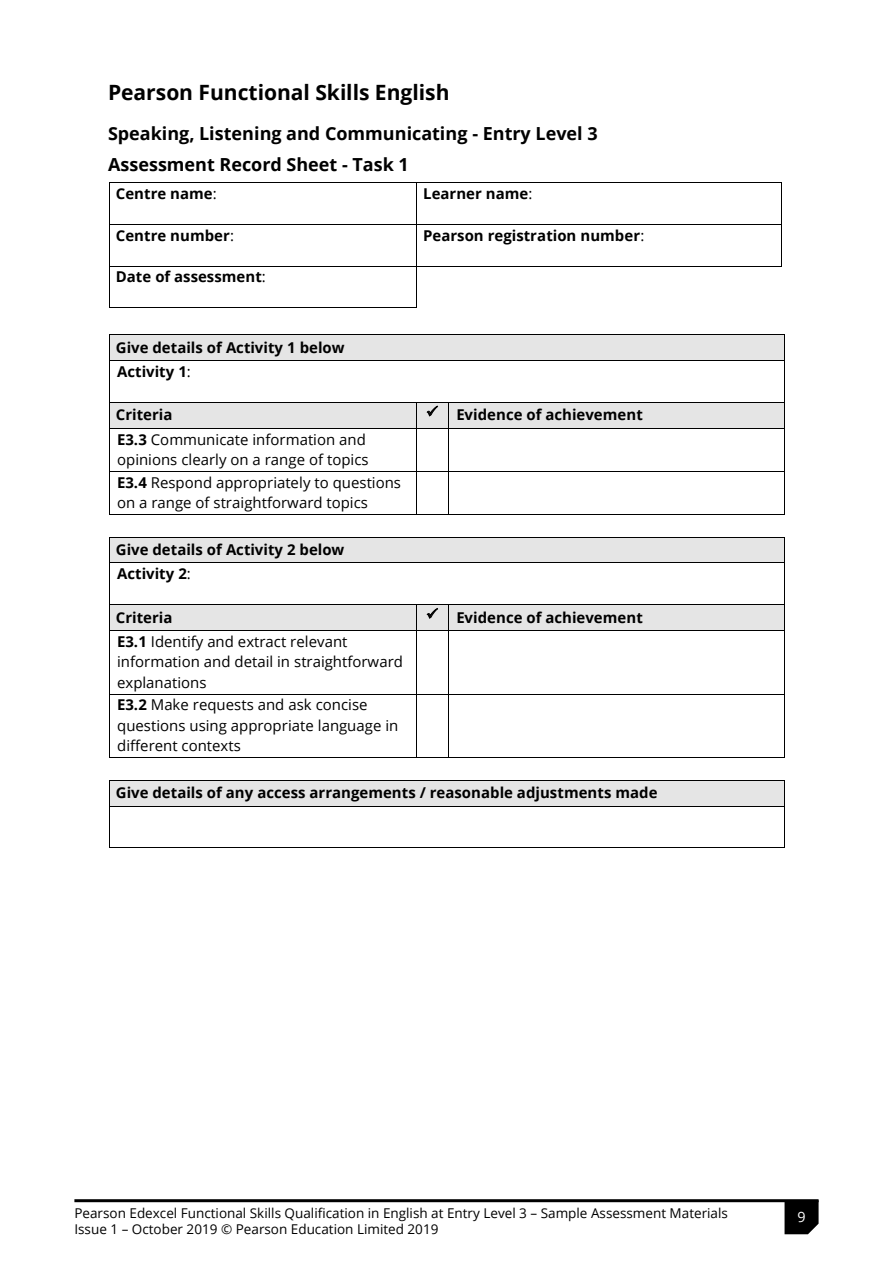
<style>
.page{position:relative;width:893px;height:1263px;background:#fff}
.page>*{position:absolute;margin:0;border:0;box-sizing:border-box;transform-origin:0 0}
.t1{font:700 21px "Open Sans";color:#000}
.t2{font:700 18px/30.9px "Open Sans";color:#000}
.t3{font:15px/20.4px "Open Sans";color:#000}
.t4{font:700 15px/24.2px "Open Sans";color:#000}
.t5{font:14.25px "Open Sans";color:#fff}
.t6{font:13.5px/16.5px "Open Sans";color:#000}
.s1{font-weight:400}
.s2{font-weight:700}
</style>
<div class="page">
<hr style="left:109px;top:182px;width:307px;height:1px;background:#000">
<hr style="left:417px;top:182px;width:364px;height:1px;background:#000">
<hr style="left:109px;top:183px;width:1px;height:41px;background:#000">
<hr style="left:416px;top:183px;width:1px;height:41px;background:#000">
<hr style="left:781px;top:183px;width:1px;height:41px;background:#000">
<hr style="left:109px;top:224px;width:307px;height:1px;background:#000">
<hr style="left:417px;top:224px;width:364px;height:1px;background:#000">
<hr style="left:109px;top:225px;width:1px;height:41px;background:#000">
<hr style="left:416px;top:225px;width:1px;height:41px;background:#000">
<hr style="left:781px;top:225px;width:1px;height:41px;background:#000">
<hr style="left:109px;top:266px;width:307px;height:1px;background:#000">
<hr style="left:417px;top:266px;width:364px;height:1px;background:#000">
<hr style="left:109px;top:266px;width:1px;height:41px;background:#000">
<hr style="left:109px;top:307px;width:307px;height:1px;background:#000">
<hr style="left:416px;top:266px;width:1px;height:41px;background:#000">
<div style="left:117px;top:335px;width:660px;height:25px;background:#e5e5e5"></div>
<hr style="left:109px;top:335px;width:675px;height:1px;background:#000">
<svg style="left:109px;top:336px;width:1px;height:24px"></svg>
<hr style="left:109px;top:360px;width:675px;height:1px;background:#000">
<svg style="left:784px;top:335px;width:1px;height:26px"></svg>
<hr style="left:109px;top:361px;width:1px;height:41px;background:#000">
<hr style="left:784px;top:361px;width:1px;height:41px;background:#000">
<div style="left:109px;top:403px;width:307px;height:25px;background:#e5e5e5"></div>
<div style="left:417px;top:403px;width:31px;height:25px;background:#e5e5e5"></div>
<svg style="left:427px;top:406px;width:11px;height:11px"></svg>
<div style="left:449px;top:403px;width:335px;height:25px;background:#e5e5e5"></div>
<hr style="left:109px;top:402px;width:307px;height:1px;background:#000">
<hr style="left:417px;top:402px;width:31px;height:1px;background:#000">
<hr style="left:449px;top:402px;width:335px;height:1px;background:#000">
<svg style="left:109px;top:403px;width:1px;height:25px"></svg>
<hr style="left:109px;top:428px;width:307px;height:1px;background:#000">
<svg style="left:416px;top:402px;width:1px;height:26px"></svg>
<hr style="left:417px;top:428px;width:31px;height:1px;background:#000">
<svg style="left:448px;top:402px;width:1px;height:26px"></svg>
<hr style="left:449px;top:428px;width:335px;height:1px;background:#000">
<svg style="left:784px;top:402px;width:1px;height:26px"></svg>
<hr style="left:109px;top:428px;width:1px;height:43px;background:#000">
<hr style="left:416px;top:428px;width:1px;height:43px;background:#000">
<hr style="left:448px;top:428px;width:1px;height:43px;background:#000">
<hr style="left:784px;top:428px;width:1px;height:43px;background:#000">
<hr style="left:109px;top:471px;width:307px;height:1px;background:#000">
<hr style="left:417px;top:471px;width:31px;height:1px;background:#000">
<hr style="left:449px;top:471px;width:335px;height:1px;background:#000">
<hr style="left:109px;top:472px;width:1px;height:42px;background:#000">
<hr style="left:109px;top:514px;width:307px;height:1px;background:#000">
<hr style="left:416px;top:472px;width:1px;height:42px;background:#000">
<hr style="left:417px;top:514px;width:31px;height:1px;background:#000">
<hr style="left:448px;top:472px;width:1px;height:42px;background:#000">
<hr style="left:449px;top:514px;width:335px;height:1px;background:#000">
<hr style="left:784px;top:472px;width:1px;height:42px;background:#000">
<div style="left:117px;top:537px;width:660px;height:25px;background:#e5e5e5"></div>
<hr style="left:109px;top:537px;width:675px;height:1px;background:#000">
<svg style="left:109px;top:538px;width:1px;height:24px"></svg>
<hr style="left:109px;top:562px;width:675px;height:1px;background:#000">
<svg style="left:784px;top:537px;width:1px;height:26px"></svg>
<hr style="left:109px;top:563px;width:1px;height:41px;background:#000">
<hr style="left:784px;top:563px;width:1px;height:41px;background:#000">
<div style="left:109px;top:605px;width:307px;height:25px;background:#e5e5e5"></div>
<div style="left:417px;top:605px;width:31px;height:25px;background:#e5e5e5"></div>
<svg style="left:427px;top:608px;width:11px;height:11px"></svg>
<div style="left:449px;top:605px;width:335px;height:25px;background:#e5e5e5"></div>
<hr style="left:109px;top:604px;width:307px;height:1px;background:#000">
<hr style="left:417px;top:604px;width:31px;height:1px;background:#000">
<hr style="left:449px;top:604px;width:335px;height:1px;background:#000">
<svg style="left:109px;top:605px;width:1px;height:25px"></svg>
<hr style="left:109px;top:630px;width:307px;height:1px;background:#000">
<svg style="left:416px;top:604px;width:1px;height:27px"></svg>
<hr style="left:417px;top:630px;width:31px;height:1px;background:#000">
<svg style="left:448px;top:604px;width:1px;height:27px"></svg>
<hr style="left:449px;top:630px;width:335px;height:1px;background:#000">
<svg style="left:784px;top:604px;width:1px;height:27px"></svg>
<hr style="left:109px;top:631px;width:1px;height:63px;background:#000">
<hr style="left:416px;top:631px;width:1px;height:63px;background:#000">
<hr style="left:448px;top:631px;width:1px;height:63px;background:#000">
<hr style="left:784px;top:631px;width:1px;height:63px;background:#000">
<hr style="left:109px;top:694px;width:307px;height:1px;background:#000">
<hr style="left:417px;top:694px;width:31px;height:1px;background:#000">
<hr style="left:449px;top:694px;width:335px;height:1px;background:#000">
<hr style="left:109px;top:694px;width:1px;height:63px;background:#000">
<hr style="left:109px;top:757px;width:307px;height:1px;background:#000">
<hr style="left:416px;top:694px;width:1px;height:63px;background:#000">
<hr style="left:417px;top:757px;width:31px;height:1px;background:#000">
<hr style="left:448px;top:694px;width:1px;height:63px;background:#000">
<hr style="left:449px;top:757px;width:335px;height:1px;background:#000">
<hr style="left:784px;top:694px;width:1px;height:63px;background:#000">
<div style="left:109px;top:781px;width:675px;height:25px;background:#e5e5e5"></div>
<hr style="left:109px;top:780px;width:675px;height:1px;background:#000">
<svg style="left:109px;top:781px;width:1px;height:25px"></svg>
<hr style="left:109px;top:806px;width:675px;height:1px;background:#000">
<svg style="left:784px;top:780px;width:1px;height:26px"></svg>
<hr style="left:109px;top:806px;width:1px;height:41px;background:#000">
<hr style="left:109px;top:847px;width:675px;height:1px;background:#000">
<hr style="left:784px;top:806px;width:1px;height:41px;background:#000">
<svg style="left:784px;top:1202px;width:35px;height:32px"></svg>
<hr style="left:74px;top:1199px;width:745px;height:3px;background:#000">
<h1 class="t1" style="left:108px;top:78px;width:343px">Pearson Functional Skills English</h1>
<p class="t2" style="left:108px;top:117px;width:491px">Speaking, Listening and Communicating - Entry Level 3<br>Assessment Record Sheet - Task 1</p>
<p class="t4" style="left:116px;top:181px;width:102px">Centre name<span class="s1">:</span></p>
<p class="t4" style="left:423px;top:181px;width:111px">Learner name<span class="s1">:</span></p>
<p class="t4" style="left:116px;top:223px;width:120px">Centre number<span class="s1">:</span></p>
<p class="t4" style="left:423px;top:223px;width:223px">Pearson registration number<span class="s1">:</span></p>
<p class="t4" style="left:116px;top:264px;width:151px">Date of assessment<span class="s1">:</span></p>
<p class="t4" style="left:116px;top:335px;width:230px">Give details of Activity 1 below<br>Activity 1<span class="s1">:</span></p>
<p class="t4" style="left:116px;top:402px;width:58px">Criteria</p>
<p class="t4" style="left:426px;top:402px;width:218px">✓ Evidence of achievement</p>
<p class="t3" style="left:117px;top:429px;width:253px"><span class="s2">E3.3</span> Communicate information and opinions clearly on a range of topics</p>
<p class="t3" style="left:117px;top:471px;width:285px"><span class="s2">E3.4</span> Respond appropriately to questions on a range of straightforward topics</p>
<p class="t4" style="left:116px;top:537px;width:230px">Give details of Activity 2 below<br>Activity 2<span class="s1">:</span></p>
<p class="t4" style="left:116px;top:605px;width:58px">Criteria</p>
<p class="t4" style="left:426px;top:605px;width:218px">✓ Evidence of achievement</p>
<p class="t3" style="left:117px;top:631px;width:287px"><span class="s2">E3.1</span> Identify and extract relevant information and detail in straightforward explanations</p>
<p class="t3" style="left:117px;top:694px;width:283px"><span class="s2">E3.2</span> Make requests and ask concise questions using appropriate language in different contexts</p>
<p class="t4" style="left:116px;top:780px;width:543px">Give details of any access arrangements / reasonable adjustments made</p>
<p class="t6" style="left:74px;top:1204px;width:655px">Pearson Edexcel Functional Skills Qualification in English at Entry Level 3 – Sample Assessment Materials<br>Issue 1 – October 2019 © Pearson Education Limited 2019</p>
<p class="t5" style="left:797px;top:1207px;width:10px">9</p>
</div>
